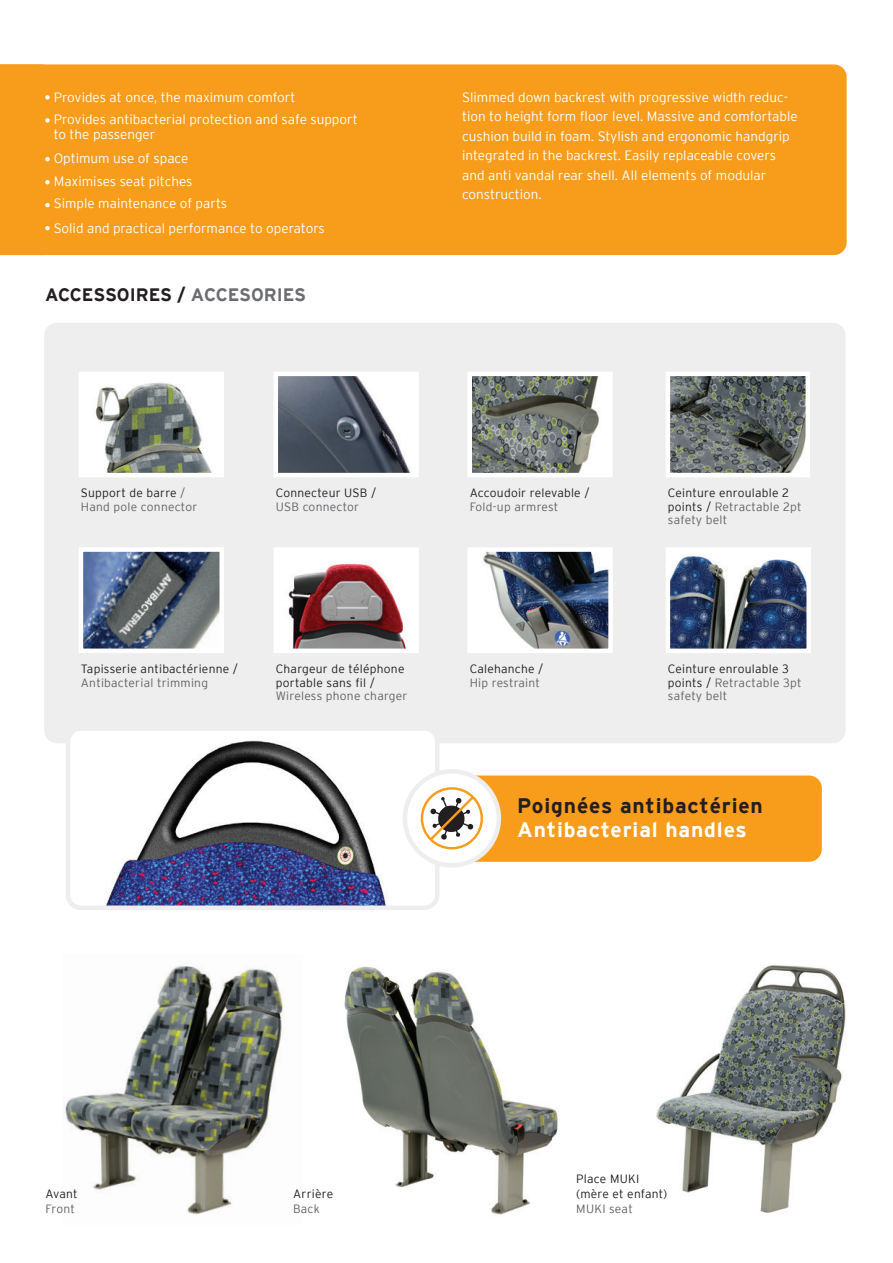
<style>
.page{position:relative;width:893px;height:1263px;background:#fff}
.page>*{position:absolute;margin:0;border:0;box-sizing:border-box;transform-origin:0 0}
.t1{font:700 21px "Interstate";letter-spacing:.04em;color:#231f20}
.t2{font:700 21px "Interstate";letter-spacing:.04em;color:#fff}
.t3{font:700 18px "Interstate";letter-spacing:-.005em;color:#231f20}
.t4{font:300 13.5px/19.5px "Interstate";color:#fff}
.t5{font:300 12px/13.5px "Interstate";letter-spacing:.02em;color:#231f20}
.t6{font:300 12px/13.5px "Interstate";letter-spacing:.02em;color:#636366}
.s1{color:#6c6d70}
.s2{color:#231f20}
.s3{color:#636366}
</style>
<div class="page">
<img style="left:656px;top:965px;width:190px;height:248px">
<img style="left:65px;top:966px;width:218px;height:248px">
<img style="left:344px;top:966px;width:214px;height:249px">
<div style="left:44px;top:323px;width:801px;height:420px;background:#eeeeef;border-radius:13px"></div>
<div style="left:50px;top:64px;width:797px;height:191px;background:#f89c1c"></div>
<div style="left:0;top:64px;width:50px;height:191px;background:#f89c1c"></div>
<div style="left:68px;top:728px;width:369px;height:180px;background:#fff;border-radius:13px"></div>
<img style="left:106px;top:731px;width:328px;height:174px">
<div style="left:66px;top:726px;width:373px;height:184px;border:4px solid #eeeeef;border-radius:13px"></div>
<svg style="left:405px;top:771px;width:94px;height:94px"></svg>
<div style="left:403px;top:769px;width:98px;height:98px;border:4px solid #eeeeef;border-radius:50%"></div>
<svg style="left:427px;top:775px;width:395px;height:87px;background:#f4a73c"></svg>
<img style="left:472px;top:377px;width:136px;height:95px">
<div style="left:467px;top:372px;width:146px;height:105px;border:4px solid #fff"></div>
<img style="left:84px;top:552px;width:135px;height:96px">
<div style="left:79px;top:547px;width:145px;height:106px;border:4px solid #fff"></div>
<img style="left:671px;top:377px;width:134px;height:95px">
<div style="left:666px;top:372px;width:144px;height:105px;border:4px solid #fff"></div>
<img style="left:279px;top:377px;width:135px;height:95px">
<div style="left:274px;top:372px;width:145px;height:105px;border:4px solid #fff"></div>
<img style="left:472px;top:552px;width:136px;height:96px">
<div style="left:467px;top:547px;width:146px;height:106px;border:4px solid #fff"></div>
<img style="left:279px;top:552px;width:134px;height:96px">
<div style="left:274px;top:547px;width:145px;height:106px;border:4px solid #fff"></div>
<img style="left:84px;top:377px;width:135px;height:95px">
<div style="left:79px;top:372px;width:145px;height:105px;border:4px solid #fff"></div>
<img style="left:671px;top:552px;width:135px;height:96px">
<div style="left:666px;top:547px;width:145px;height:106px;border:4px solid #fff"></div>
<p class="t4" style="left:54px;top:86px;width:306px;line-height:22.5px">Provides at once, the maximum comfort<br>Provides antibacterial protection and safe support</p>
<p class="t4" style="left:54px;top:123px;width:136px;line-height:24px">to the passenger<br>Optimum use of space</p>
<p class="t4" style="left:54px;top:170px;width:175px;line-height:22.5px">Maximises seat pitches<br>Simple maintenance of parts</p>
<p class="t4" style="left:54px;top:218px;width:273px">Solid and practical performance to operators</p>
<h2 class="t3" style="left:45px;top:284px;width:262px">ACCESSOIRES / <span class="s1">ACCESORIES</span></h2>
<p class="t4" style="left:462px;top:87px;width:337px">Slimmed down backrest with progressive width reduc&shy;tion to height form floor level. Massive and comfortable cushion build in foam. Stylish and ergonomic handgrip integrated in the backrest. Easily replaceable covers and anti vandal rear shell. All elements of modular construction.</p>
<p class="t6" style="left:81px;top:486px;width:118px"><span class="s2">Support de barre</span> /<br>Hand pole connector</p>
<p class="t5" style="left:276px;top:486px;width:102px">Connecteur USB /</p>
<p class="t6" style="left:276px;top:500px;width:85px">USB connector</p>
<p class="t5" style="left:81px;top:662px;width:159px">Tapisserie antibactérienne /</p>
<p class="t6" style="left:81px;top:675px;width:129px">Antibacterial trimming</p>
<p class="t5" style="left:276px;top:662px;width:130px">Chargeur de téléphone portable sans fil /</p>
<p class="t6" style="left:276px;top:689px;width:133px">Wireless phone charger</p>
<p class="t5" style="left:470px;top:486px;width:121px">Accoudoir relevable /</p>
<p class="t6" style="left:470px;top:500px;width:90px">Fold-up armrest</p>
<p class="t5" style="left:470px;top:662px;width:75px">Calehanche /</p>
<p class="t6" style="left:470px;top:675px;width:72px">Hip restraint</p>
<p class="t5" style="left:668px;top:486px;width:135px">Ceinture enroulable 2 points / <span class="s3">Retractable 2pt safety belt</span></p>
<p class="t5" style="left:668px;top:662px;width:135px">Ceinture enroulable 3 points / <span class="s3">Retractable 3pt safety belt</span></p>
<h1 class="t1" style="left:517px;top:794px;width:247px">Poignées antibactérien</h1>
<h1 class="t2" style="left:517px;top:818px;width:231px">Antibacterial handles</h1>
<p class="t5" style="left:46px;top:1187px;width:34px">Avant</p>
<p class="t6" style="left:46px;top:1202px;width:31px">Front</p>
<p class="t5" style="left:293px;top:1187px;width:41px">Arrière</p>
<p class="t6" style="left:293px;top:1202px;width:28px">Back</p>
<p class="t5" style="left:576px;top:1171px;width:93px;line-height:15px">Place MUKI (mère et enfant)</p>
<p class="t6" style="left:576px;top:1202px;width:58px">MUKI seat</p>
</div>
